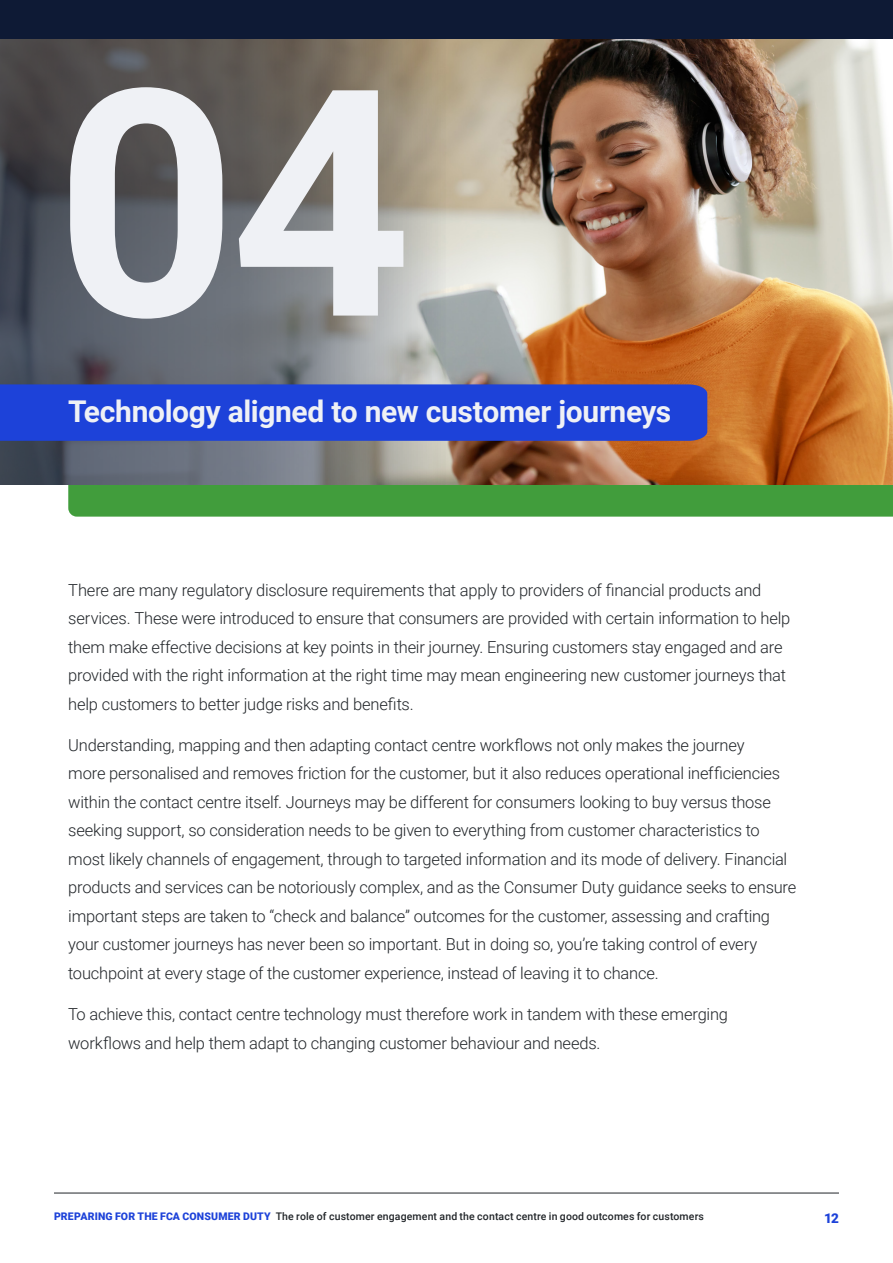
<style>
.page{position:relative;width:893px;height:1263px;background:#fff}
.page>*{position:absolute;margin:0;border:0;box-sizing:border-box;transform-origin:0 0}
.t1{font:700 316.8px "Roboto";color:#eff1f5}
.t2{font:700 30px "Roboto";letter-spacing:-.015em;color:#eff1f5}
.t3{font:300 16.5px/28.5px "Roboto";letter-spacing:-.015em;color:#212529}
.t4{font:900 13.5px "Roboto";color:#1d42d9}
.t5{font:500 10.5px "Roboto";letter-spacing:.01em;color:#212529}
.s1{font-weight:900;color:#1d42d9}
</style>
<div class="page">
<hr style="left:54px;top:1192px;width:785px;height:1px;background:#212529">
<div style="left:68px;top:485px;width:825px;height:32px;background:#419d3c"></div>
<img style="left:446px;top:38px;width:447px;height:447px">
<svg style="left:0;top:38px;width:446px;height:447px;background:#6e6e6f"></svg>
<div style="left:0;top:384px;width:707px;height:57px;background:#1d42d9"></div>
<div style="left:0;top:0;width:893px;height:38px;background:#0e1a35"></div>
<h1 class="t1" style="left:55px;top:-19px;width:358px">04</h1>
<h2 class="t2" style="left:68px;top:390px;width:605px">Technology aligned to new customer journeys</h2>
<p class="t3" style="left:68px;top:575px;width:724px">There are many regulatory disclosure requirements that apply to providers of financial products and services. These were introduced to ensure that consumers are provided with certain information to help them make effective decisions at key points in their journey. Ensuring customers stay engaged and are provided with the right information at the right time may mean engineering new customer journeys that help customers to better judge risks and benefits.</p>
<p class="t3" style="left:68px;top:730px;width:729px">Understanding, mapping and then adapting contact centre workflows not only makes the journey<br>more personalised and removes friction for the customer, but it also reduces operational inefficiencies within the contact centre itself. Journeys may be different for consumers looking to buy versus those seeking support, so consideration needs to be given to everything from customer characteristics to most likely channels of engagement, through to targeted information and its mode of delivery. Financial products and services can be notoriously complex, and as the Consumer Duty guidance seeks to ensure important steps are taken to “check and balance” outcomes for the customer, assessing and crafting your customer journeys has never been so important. But in doing so, you’re taking control of every touchpoint at every stage of the customer experience, instead of leaving it to chance.</p>
<p class="t3" style="left:68px;top:999px;width:661px">To achieve this, contact centre technology must therefore work in tandem with these emerging workflows and help them adapt to changing customer behaviour and needs.</p>
<p class="t5" style="left:54px;top:1208px;width:651px"><span class="s1">PREPARING FOR THE FCA CONSUMER DUTY</span> The role of customer engagement and the contact centre in good outcomes for customers</p>
<p class="t4" style="left:824px;top:1208px;width:16px">12</p>
</div>
